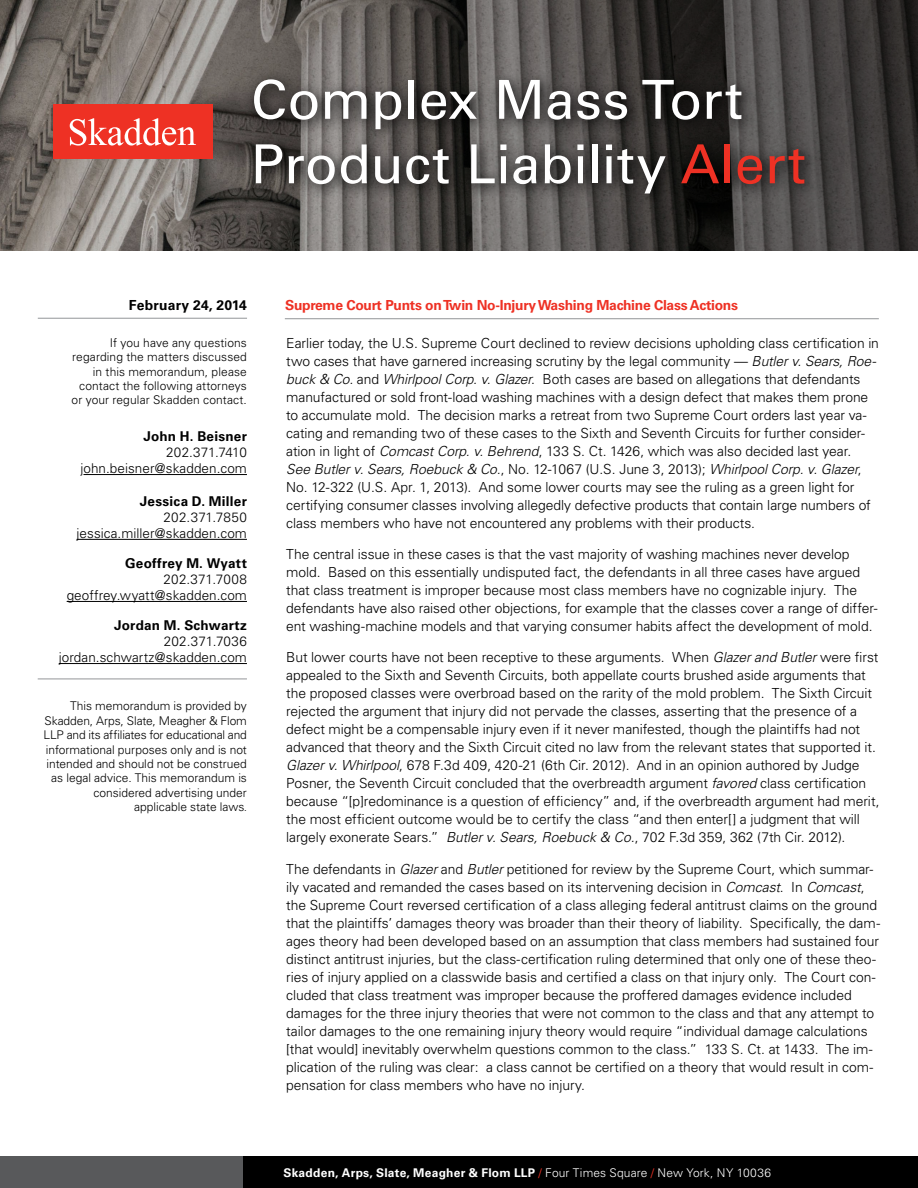
<style>
.page{position:relative;width:918px;height:1188px;background:#fff}
.page>*{position:absolute;margin:0;border:0;box-sizing:border-box;transform-origin:0 0}
.t1{font:53.85px/64.5px "Univers LT Std";color:#fff}
.t2{font:300 13.8px/18px "Univers LT Std";letter-spacing:-.005em;color:#000}
.t3{font:700 13.8px "Univers LT Std";letter-spacing:-.02em;color:#ee3124}
.t4{font:700 13.8px "Univers LT Std";letter-spacing:.01em;color:#000}
.t5{font:300 13.5px/16.2px "Univers LT Std";letter-spacing:.005em;color:#000;text-align:right}
.t6{font:700 13.5px "Univers LT Std";letter-spacing:.02em;color:#000}
.t7{font:300 12px/14.4px "Univers LT Std";color:#000;text-align:right}
.t8{font:700 12px "Univers LT Std";letter-spacing:.02em;color:#fff}
.s1{color:#ee3124}
.s2{font-stretch:condensed}
.s3{font-style:italic}
.s4{font-weight:300;color:#ee3124}
.s5{font-weight:300}
</style>
<div class="page">
<div style="left:0;top:1156px;width:918px;height:32px;background:#000"></div>
<div style="left:0;top:1156px;width:243px;height:32px;background:#58595b"></div>
<svg style="left:0;top:0;width:918px;height:251px;background:#5c5854"></svg>
<div style="left:53px;top:104px;width:160px;height:55px;background:#ee3124"></div>
<svg style="left:70px;top:118px;width:126px;height:28px"></svg>
<svg style="left:244px;top:70px;width:575px;height:139px;background:#454240"></svg>
<hr style="left:83px;top:474px;width:164px;height:1px;background:#000">
<hr style="left:77px;top:539px;width:170px;height:1px;background:#000">
<hr style="left:67px;top:601px;width:180px;height:1px;background:#000">
<hr style="left:59px;top:663px;width:188px;height:1px;background:#000">
<hr style="left:38px;top:679px;width:209px;height:1px;background:#939598">
<hr style="left:38px;top:318px;width:209px;height:1px;background:#939598">
<hr style="left:285px;top:318px;width:594px;height:1px;background:#939598">
<h1 class="t1" style="left:251px;top:68px;width:556px">Complex Mass Tort<br>Product Liability <span class="s1">Alert</span></h1>
<p class="t4" style="left:129px;top:297px;width:120px">February 24, 2014</p>
<p class="t7" style="left:72px;top:335px;width:177px">If you have any questions regarding the matters discussed in this memorandum, please contact the following attorneys or your regular Skadden contact.</p>
<p class="t6" style="left:143px;top:428px;width:105px">John H. Beisner</p>
<p class="t5" style="left:80px;top:444px;width:168px">202.371.7410 john.beisner@skadden.com</p>
<p class="t6" style="left:140px;top:493px;width:108px">Jessica D. Miller</p>
<p class="t5" style="left:77px;top:509px;width:172px">202.371.7850 jessica.miller@skadden.com</p>
<p class="t6" style="left:125px;top:555px;width:123px">Geoffrey M. Wyatt</p>
<p class="t5" style="left:67px;top:571px;width:182px">202.371.7008 geoffrey.wyatt@skadden.com</p>
<p class="t6" style="left:114px;top:617px;width:134px">Jordan M. Schwartz</p>
<p class="t5" style="left:59px;top:633px;width:190px">202.371.7036 jordan.schwartz@skadden.com</p>
<p class="t7" style="left:43px;top:699px;width:205px">This memorandum is provided by Skadden, Arps, Slate, Meagher &amp; Flom LLP and its affiliates for educational and informational purposes only and is not intended and should not be construed as legal advice. This memorandum is considered advertising under applicable state laws<span class="s2">.</span></p>
<p class="t3" style="left:285px;top:297px;width:454px">Supreme Court Punts on Twin No-Injury Washing Machine Class Actions</p>
<p class="t2" style="left:286px;top:334px;width:594px">Earlier today, the U.S. Supreme Court declined to review decisions upholding class certification in two cases that have garnered increasing scrutiny by the legal community — <span class="s3">Butler v. Sears, Roe&shy;buck &amp; Co.</span> and <span class="s3">Whirlpool Corp. v. Glazer</span>. Both cases are based on allegations that defendants manufactured or sold front-load washing machines with a design defect that makes them prone to accumulate mold. The decision marks a retreat from two Supreme Court orders last year va&shy;cating and remanding two of these cases to the Sixth and Seventh Circuits for further consider&shy;ation in light of <span class="s3">Comcast Corp. v. Behrend</span>, 133 S. Ct. 1426, which was also decided last year.<br><span class="s3">See Butler v. Sears, Roebuck &amp; Co.</span>, No. 12-1067 (U.S. June 3, 2013); <span class="s3">Whirlpool Corp. v. Glazer</span>, No. 12-322 (U.S. Apr. 1, 2013). And some lower courts may see the ruling as a green light for certifying consumer classes involving allegedly defective products that contain large numbers of class members who have not encountered any problems with their products.</p>
<p class="t2" style="left:286px;top:545px;width:593px">The central issue in these cases is that the vast majority of washing machines never develop mold. Based on this essentially undisputed fact, the defendants in all three cases have argued that class treatment is improper because most class members have no cognizable injury. The defendants have also raised other objections, for example that the classes cover a range of differ&shy;ent washing-machine models and that varying consumer habits affect the development of mold.</p>
<p class="t2" style="left:286px;top:649px;width:595px">But lower courts have not been receptive to these arguments. When <span class="s3">Glazer and Butler</span> were first appealed to the Sixth and Seventh Circuits, both appellate courts brushed aside arguments that the proposed classes were overbroad based on the rarity of the mold problem. The Sixth Circuit rejected the argument that injury did not pervade the classes, asserting that the presence of a defect might be a compensable injury even if it never manifested, though the plaintiffs had not advanced that theory and the Sixth Circuit cited no law from the relevant states that supported it.<br><span class="s3">Glazer v. Whirlpool</span>, 678 F.3d 409, 420-21 (6th Cir. 2012). And in an opinion authored by Judge Posner, the Seventh Circuit concluded that the overbreadth argument <span class="s3">favored</span> class certification because “[p]redominance is a question of efficiency” and, if the overbreadth argument had merit, the most efficient outcome would be to certify the class “and then enter[] a judgment that will largely exonerate Sears.” <span class="s3">Butler v. Sears, Roebuck &amp; Co.</span>, 702 F.3d 359, 362 (7th Cir. 2012).</p>
<p class="t2" style="left:286px;top:860px;width:596px">The defendants in <span class="s3">Glazer</span> and <span class="s3">Butler</span> petitioned for review by the Supreme Court, which summar&shy;ily vacated and remanded the cases based on its intervening decision in <span class="s3">Comcast</span>. In <span class="s3">Comcast</span>, the Supreme Court reversed certification of a class alleging federal antitrust claims on the ground that the plaintiffs’ damages theory was broader than their theory of liability. Specifically, the dam&shy;ages theory had been developed based on an assumption that class members had sustained four distinct antitrust injuries, but the class-certification ruling determined that only one of these theo&shy;ries of injury applied on a classwide basis and certified a class on that injury only. The Court con&shy;cluded that class treatment was improper because the proffered damages evidence included damages for the three injury theories that were not common to the class and that any attempt to tailor damages to the one remaining injury theory would require “individual damage calculations [that would] inevitably overwhelm questions common to the class.” 133 S. Ct. at 1433. The im&shy;plication of the ruling was clear: a class cannot be certified on a theory that would result in com&shy;pensation for class members who have no injury.</p>
<p class="t8" style="left:284px;top:1165px;width:489px">Skadden, Arps, Slate, Meagher &amp; Flom LLP <span class="s4">/</span> <span class="s5">Four Times Square</span> <span class="s4">/</span> <span class="s5">New York, NY 10036</span></p>
</div>
